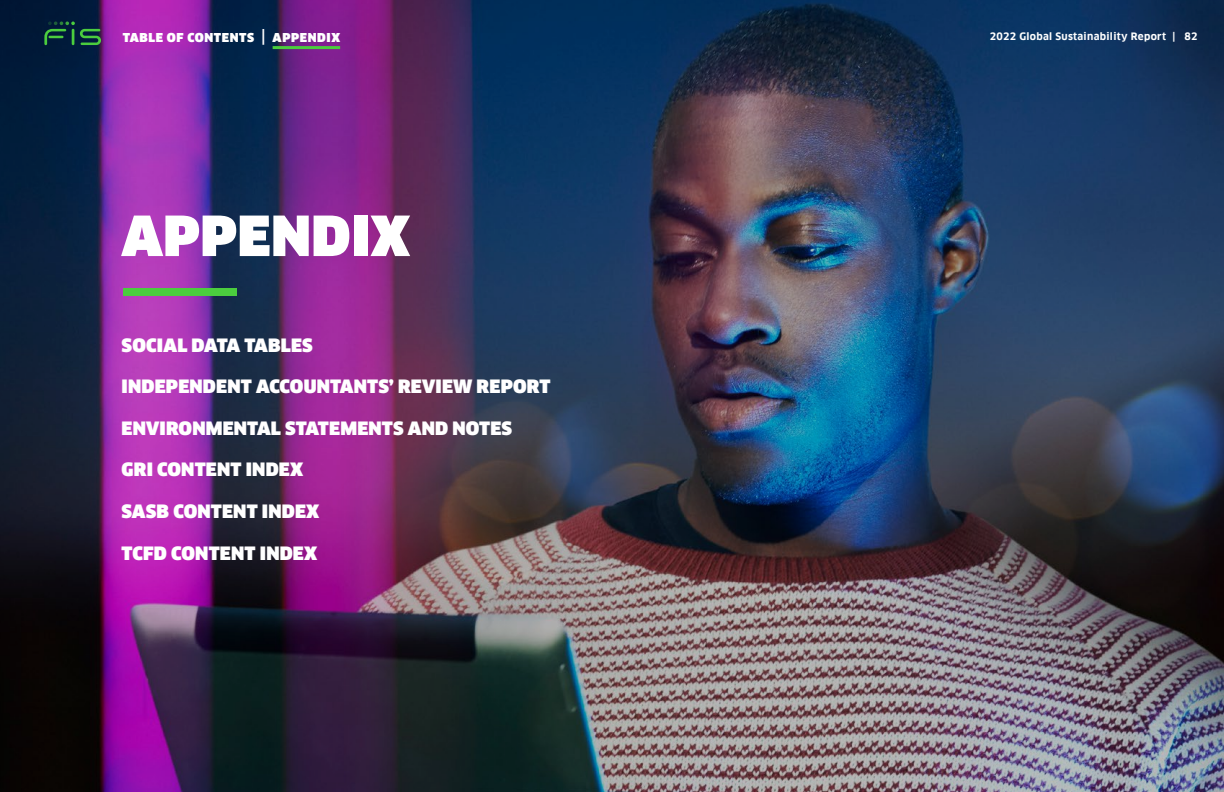
<style>
.page{position:relative;width:1224px;height:792px;background:#fff}
.page>*{position:absolute;margin:0;border:0;box-sizing:border-box;transform-origin:0 0}
.t1{font:900 54px "Clan OT";letter-spacing:.01em;color:#fff}
.t2{font:900 18px "Clan OT";letter-spacing:.01em;color:#fff}
.t3{font:900 12px "Clan OT";letter-spacing:.05em;color:#fff}
.t4{font:700 10px "Clan OT";letter-spacing:.03em;color:#fff}
.s1{font-weight:500;font-size:16px}
</style>
<div class="page">
<img style="left:0;top:0;width:1224px;height:792px">
<div style="left:123px;top:288px;width:113px;height:8px;background:#4bcd3e"></div>
<hr style="left:273px;top:46px;width:67px;height:3px;background:#4bcd3e">
<svg style="left:44px;top:21px;width:57px;height:24px"></svg>
<p class="t3" style="left:123px;top:30px;width:219px">TABLE OF CONTENTS <span class="s1">|</span> APPENDIX</p>
<p class="t4" style="left:990px;top:31px;width:209px">2022 Global Sustainability Report | 82</p>
<h1 class="t1" style="left:122px;top:205px;width:290px">APPENDIX</h1>
<h3 class="t2" style="left:122px;top:335px;width:193px">SOCIAL DATA TABLES</h3>
<h3 class="t2" style="left:122px;top:376px;width:430px">INDEPENDENT ACCOUNTANTS’ REVIEW REPORT</h3>
<h3 class="t2" style="left:122px;top:418px;width:392px">ENVIRONMENTAL STATEMENTS AND NOTES</h3>
<h3 class="t2" style="left:122px;top:459px;width:183px">GRI CONTENT INDEX</h3>
<h3 class="t2" style="left:122px;top:501px;width:199px">SASB CONTENT INDEX</h3>
<h3 class="t2" style="left:122px;top:543px;width:197px">TCFD CONTENT INDEX</h3>
</div>
